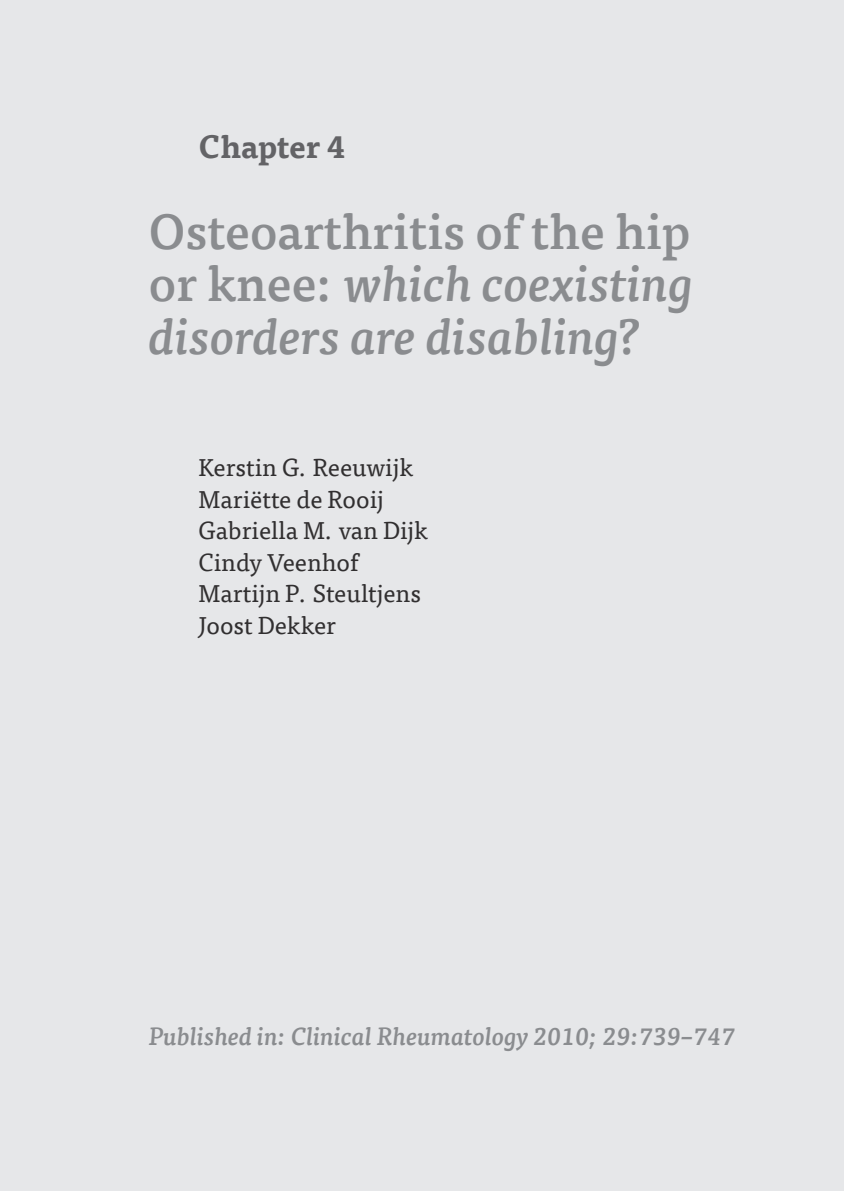
<style>
.page{position:relative;width:844px;height:1191px;background:#fff}
.page>*{position:absolute;margin:0;border:0;box-sizing:border-box;transform-origin:0 0}
.Chapter_Titel_MdR{font:italic 500 49px/52.5px "Tisa Offc";color:#8a8c8f;text-align:justify}
.Chapter_Kop{font:700 31.5px "Tisa Offc";color:#636366}
.Chapter_auteurs_MdR{font:24.5px/31.5px "Tisa Offc";color:#312f30}
.Chapter_Published_Md{font:italic 500 24.5px "Tisa Offc";color:#8a8c8f}
.s1{font-style:normal}
</style>
<div class="page">
<div style="left:0;top:0;width:843px;height:1191px;background:#e6e7e9"></div>
<p class="Chapter_Kop" style="left:198px;top:127px;width:147px">Chapter 4</p>
<p class="Chapter_Titel_MdR" style="left:149px;top:207px;width:546px"><span class="s1">Osteoarthritis of the hip or knee:</span> which coexisting disorders are disabling?</p>
<p class="Chapter_auteurs_MdR" style="left:198px;top:452px;width:231px">Kerstin G. Reeuwijk<br>Mariëtte de Rooij<br>Gabriella M. van Dijk<br>Cindy Veenhof<br>Martijn P. Steultjens<br>Joost Dekker</p>
<p class="Chapter_Published_Md" style="left:149px;top:1022px;width:587px">Published in: Clinical Rheumatology 2010; 29:739–747</p>
</div>
